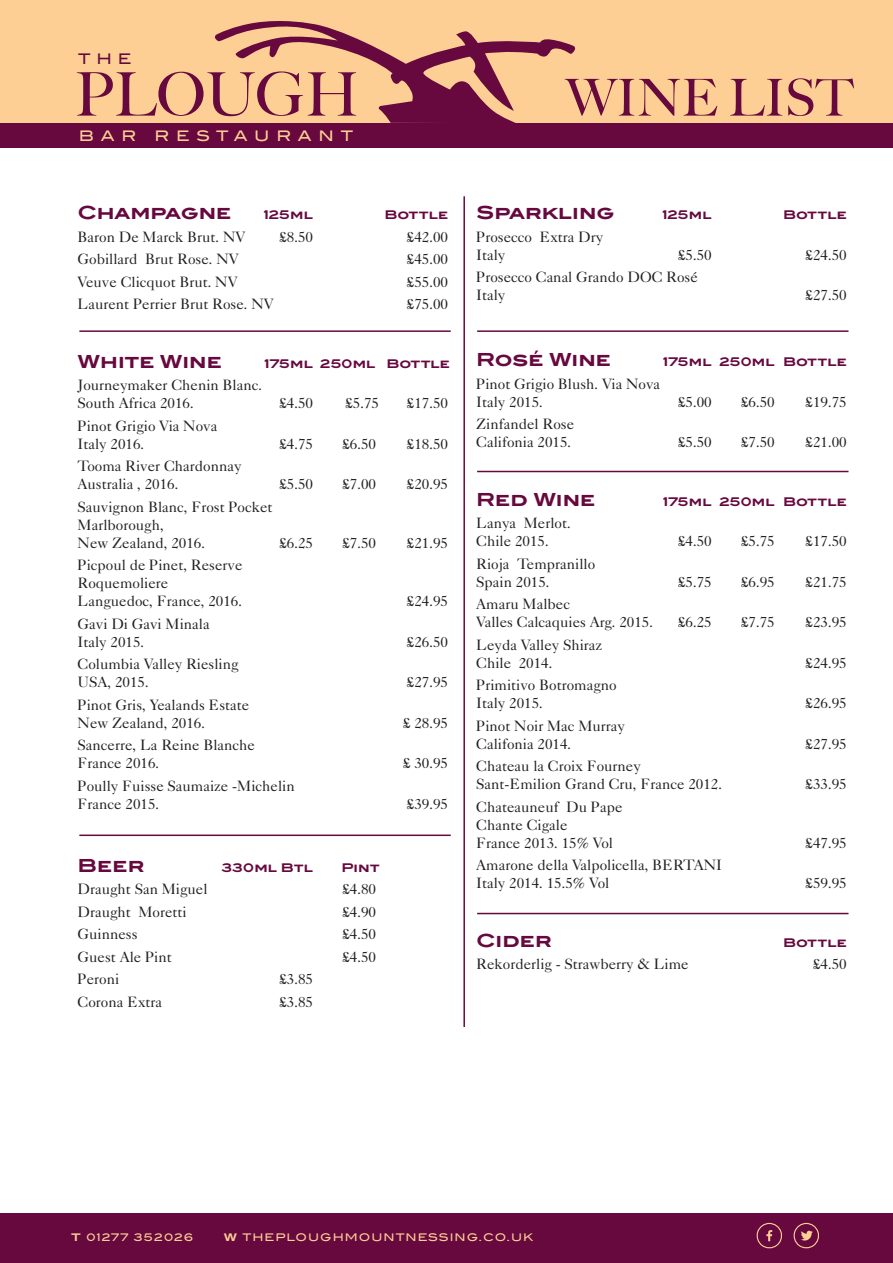
<style>
.page{position:relative;width:893px;height:1263px;background:#fff}
.page>*{position:absolute;margin:0;border:0;box-sizing:border-box;transform-origin:0 0}
.t1{font:500 60.15px "Big Caslon";color:#67093e}
.t2{font:500 51px "Big Caslon";color:#67093e}
.t3{font:700 18px "Blair ITC";color:#67083e}
.t4{font:15px/18px "Caslon Five Forty";color:#231f20}
.t5{font:500 14.55px "Blair ITC";letter-spacing:.465em;color:#fdcf94}
.t6{font:500 14.55px "Blair ITC";color:#67093e}
.t7{font:700 12px "Blair ITC";letter-spacing:-.01em;color:#67083e}
.t8{font:500 10.5px "Blair ITC";letter-spacing:.1em;color:#fdcf94}
.s1{font-weight:700}
</style>
<div class="page">
<div style="left:0;top:0;width:893px;height:130px;background:#fdcf94"></div>
<div style="left:0;top:123px;width:893px;height:25px;background:#67093e"></div>
<div style="left:0;top:1213px;width:893px;height:50px;background:#67093e"></div>
<svg style="left:215px;top:21px;width:361px;height:102px"></svg>
<svg style="left:756px;top:1223px;width:26px;height:26px"></svg>
<svg style="left:793px;top:1223px;width:26px;height:26px"></svg>
<hr style="left:463px;top:196px;width:2px;height:831px;background:#67083e">
<hr style="left:79px;top:330px;width:372px;height:2px;background:#67083e">
<hr style="left:79px;top:834px;width:372px;height:2px;background:#67083e">
<hr style="left:477px;top:330px;width:371px;height:2px;background:#67083e">
<hr style="left:477px;top:913px;width:371px;height:1px;background:#67083e">
<hr style="left:477px;top:471px;width:371px;height:1px;background:#67083e">
<p class="t6" style="left:78px;top:50px;width:55px">THE</p>
<h1 class="t1" style="left:75px;top:45px;width:286px">PLOUGH</h1>
<h2 class="t2" style="left:566px;top:56px;width:289px">WINE LIST</h2>
<p class="t5" style="left:79px;top:127px;width:59px">BAR</p>
<p class="t5" style="left:155px;top:127px;width:200px">RESTAURANT</p>
<p class="t3" style="left:78px;top:202px;width:155px">Champagne</p>
<p class="t7" style="left:264px;top:208px;width:51px">125ml</p>
<p class="t7" style="left:385px;top:208px;width:65px">Bottle</p>
<p class="t4" style="left:78px;top:227px;width:169px">Baron De Marck Brut. NV</p>
<p class="t4" style="left:279px;top:227px;width:35px">£8.50</p>
<p class="t4" style="left:407px;top:227px;width:43px">£42.00</p>
<p class="t4" style="left:78px;top:250px;width:163px">Gobillard Brut Rose. NV</p>
<p class="t4" style="left:407px;top:250px;width:43px">£45.00</p>
<p class="t4" style="left:78px;top:272px;width:162px">Veuve Clicquot Brut. NV</p>
<p class="t4" style="left:407px;top:272px;width:43px">£55.00</p>
<p class="t4" style="left:78px;top:295px;width:198px">Laurent Perrier Brut Rose. NV</p>
<p class="t4" style="left:407px;top:295px;width:43px">£75.00</p>
<p class="t3" style="left:476px;top:202px;width:140px">Sparkling</p>
<p class="t7" style="left:662px;top:208px;width:51px">125ml</p>
<p class="t7" style="left:783px;top:208px;width:65px">Bottle</p>
<p class="t4" style="left:476px;top:227px;width:129px">Prosecco Extra Dry<br>Italy</p>
<p class="t4" style="left:678px;top:245px;width:35px">£5.50</p>
<p class="t4" style="left:805px;top:245px;width:43px">£24.50</p>
<p class="t4" style="left:476px;top:268px;width:223px">Prosecco Canal Grando DOC Rosé<br>Italy</p>
<p class="t4" style="left:805px;top:286px;width:43px">£27.50</p>
<p class="t3" style="left:78px;top:350px;width:146px">White Wine</p>
<p class="t7" style="left:264px;top:356px;width:187px">175ml 250ml Bottle</p>
<p class="t4" style="left:78px;top:376px;width:186px">Journeymaker Chenin Blanc.<br>South Africa 2016.</p>
<p class="t4" style="left:279px;top:394px;width:35px">£4.50</p>
<p class="t4" style="left:345px;top:394px;width:35px">£5.75</p>
<p class="t4" style="left:407px;top:394px;width:43px">£17.50</p>
<p class="t3" style="left:476px;top:349px;width:136px">Rosé Wine</p>
<p class="t7" style="left:663px;top:355px;width:185px">175ml 250ml Bottle</p>
<p class="t4" style="left:476px;top:374px;width:186px">Pinot Grigio Blush. Via Nova<br>Italy 2015.</p>
<p class="t4" style="left:678px;top:392px;width:35px">£5.00</p>
<p class="t4" style="left:741px;top:392px;width:35px">£6.50</p>
<p class="t4" style="left:805px;top:392px;width:43px">£19.75</p>
<p class="t4" style="left:78px;top:416px;width:141px">Pinot Grigio Via Nova<br>Italy 2016.</p>
<p class="t4" style="left:279px;top:434px;width:35px">£4.75</p>
<p class="t4" style="left:342px;top:434px;width:35px">£6.50</p>
<p class="t4" style="left:407px;top:434px;width:43px">£18.50</p>
<p class="t4" style="left:476px;top:415px;width:99px">Zinfandel Rose<br>Califonia 2015.</p>
<p class="t4" style="left:678px;top:433px;width:35px">£5.50</p>
<p class="t4" style="left:741px;top:433px;width:35px">£7.50</p>
<p class="t4" style="left:805px;top:433px;width:43px">£21.00</p>
<p class="t4" style="left:78px;top:457px;width:165px">Tooma River Chardonnay<br>Australia , 2016.</p>
<p class="t4" style="left:279px;top:475px;width:35px">£5.50</p>
<p class="t4" style="left:342px;top:475px;width:35px">£7.00</p>
<p class="t4" style="left:407px;top:475px;width:43px">£20.95</p>
<p class="t4" style="left:78px;top:497px;width:197px">Sauvignon Blanc, Frost Pocket<br>Marlborough,<br>New Zealand, 2016.</p>
<p class="t4" style="left:279px;top:533px;width:35px">£6.25</p>
<p class="t4" style="left:342px;top:533px;width:35px">£7.50</p>
<p class="t4" style="left:407px;top:533px;width:43px">£21.95</p>
<p class="t3" style="left:476px;top:488px;width:121px">Red Wine</p>
<p class="t7" style="left:663px;top:494px;width:185px">175ml 250ml Bottle</p>
<p class="t4" style="left:476px;top:514px;width:96px">Lanya Merlot.<br>Chile 2015.</p>
<p class="t4" style="left:678px;top:532px;width:35px">£4.50</p>
<p class="t4" style="left:741px;top:532px;width:35px">£5.75</p>
<p class="t4" style="left:805px;top:532px;width:43px">£17.50</p>
<p class="t4" style="left:78px;top:556px;width:167px">Picpoul de Pinet, Reserve<br>Roquemoliere<br>Languedoc, France, 2016.</p>
<p class="t4" style="left:78px;top:614px;width:134px">Gavi Di Gavi Minala<br>Italy 2015.</p>
<p class="t4" style="left:78px;top:655px;width:163px">Columbia Valley Riesling<br>USA, 2015.</p>
<p class="t4" style="left:78px;top:695px;width:173px">Pinot Gris, Yealands Estate<br>New Zealand, 2016.</p>
<p class="t4" style="left:78px;top:736px;width:179px">Sancerre, La Reine Blanche<br>France 2016.</p>
<p class="t4" style="left:78px;top:776px;width:219px">Poully Fuisse Saumaize -Michelin<br>France 2015.</p>
<p class="t4" style="left:476px;top:554px;width:120px">Rioja Tempranillo<br>Spain 2015.</p>
<p class="t4" style="left:678px;top:572px;width:35px">£5.75</p>
<p class="t4" style="left:741px;top:572px;width:35px">£6.95</p>
<p class="t4" style="left:805px;top:572px;width:43px">£21.75</p>
<p class="t4" style="left:407px;top:592px;width:43px">£24.95</p>
<p class="t4" style="left:476px;top:595px;width:178px">Amaru Malbec<br>Valles Calcaquies Arg. 2015.</p>
<p class="t4" style="left:678px;top:613px;width:35px">£6.25</p>
<p class="t4" style="left:741px;top:613px;width:35px">£7.75</p>
<p class="t4" style="left:805px;top:613px;width:43px">£23.95</p>
<p class="t4" style="left:407px;top:632px;width:43px">£26.50</p>
<p class="t4" style="left:476px;top:635px;width:128px">Leyda Valley Shiraz<br>Chile 2014.</p>
<p class="t4" style="left:805px;top:653px;width:43px">£24.95</p>
<p class="t4" style="left:407px;top:673px;width:43px">£27.95</p>
<p class="t4" style="left:476px;top:676px;width:142px">Primitivo Botromagno<br>Italy 2015.</p>
<p class="t4" style="left:805px;top:694px;width:43px">£26.95</p>
<p class="t4" style="left:403px;top:713px;width:46px">£ 28.95</p>
<p class="t4" style="left:476px;top:716px;width:150px">Pinot Noir Mac Murray<br>Califonia 2014.</p>
<p class="t4" style="left:805px;top:734px;width:43px">£27.95</p>
<p class="t4" style="left:403px;top:754px;width:46px">£ 30.95</p>
<p class="t4" style="left:476px;top:757px;width:247px">Chateau la Croix Fourney<br>Sant-Emilion Grand Cru, France 2012.</p>
<p class="t4" style="left:805px;top:775px;width:43px">£33.95</p>
<p class="t4" style="left:407px;top:794px;width:43px">£39.95</p>
<p class="t4" style="left:476px;top:797px;width:148px">Chateauneuf Du Pape<br>Chante Cigale<br>France 2013. 15% Vol</p>
<p class="t4" style="left:805px;top:833px;width:43px">£47.95</p>
<p class="t3" style="left:78px;top:854px;width:68px">Beer</p>
<p class="t7" style="left:221px;top:860px;width:93px">330ml Btl</p>
<p class="t7" style="left:342px;top:860px;width:40px">Pint</p>
<p class="t4" style="left:78px;top:880px;width:132px">Draught San Miguel</p>
<p class="t4" style="left:342px;top:880px;width:35px">£4.80</p>
<p class="t4" style="left:78px;top:902px;width:111px">Draught Moretti</p>
<p class="t4" style="left:342px;top:902px;width:35px">£4.90</p>
<p class="t4" style="left:78px;top:925px;width:62px">Guinness</p>
<p class="t4" style="left:342px;top:925px;width:35px">£4.50</p>
<p class="t4" style="left:78px;top:947px;width:96px">Guest Ale Pint</p>
<p class="t4" style="left:342px;top:947px;width:35px">£4.50</p>
<p class="t4" style="left:78px;top:970px;width:43px">Peroni</p>
<p class="t4" style="left:279px;top:970px;width:35px">£3.85</p>
<p class="t4" style="left:78px;top:992px;width:86px">Corona Extra</p>
<p class="t4" style="left:279px;top:992px;width:35px">£3.85</p>
<p class="t4" style="left:476px;top:856px;width:247px">Amarone della Valpolicella, BERTANI<br>Italy 2014. 15.5% Vol</p>
<p class="t4" style="left:805px;top:874px;width:43px">£59.95</p>
<p class="t3" style="left:476px;top:929px;width:77px">Cider</p>
<p class="t7" style="left:783px;top:935px;width:65px">Bottle</p>
<p class="t4" style="left:476px;top:955px;width:214px">Rekorderlig - Strawberry &amp; Lime</p>
<p class="t4" style="left:813px;top:955px;width:35px">£4.50</p>
<p class="t8" style="left:71px;top:1231px;width:124px"><span class="s1">T</span> 01277 352026</p>
<p class="t8" style="left:224px;top:1231px;width:311px"><span class="s1">W</span> THEPLOUGHMOUNTNESSING.CO.UK</p>
</div>
